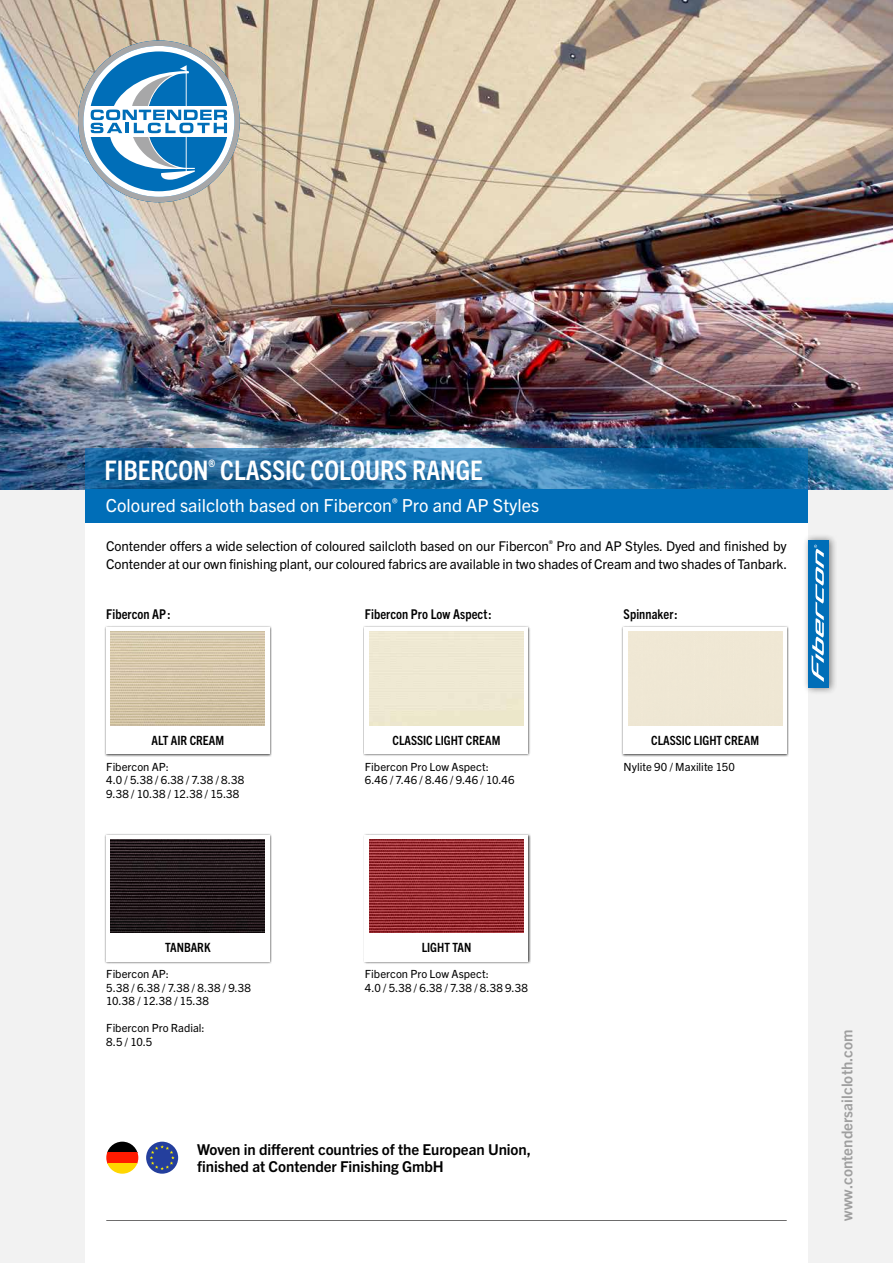
<style>
.page{position:relative;width:893px;height:1263px;background:#f2f2f2}
.page>*{position:absolute;margin:0;border:0;box-sizing:border-box;transform-origin:0 0}
.t1{font:700 condensed 27px "Trade Gothic Next LT Pro";color:#fff}
.t2{font:18px "Trade Gothic Next LT Pro";color:#fff}
.t3{font:700 15px/16.5px "Trade Gothic Next LT Pro";letter-spacing:-.005em;color:#000}
.t4{font:700 15px "Trade Gothic Next LT Pro";letter-spacing:.005em;color:#9f9f9f}
.t5{font:13.5px/18px "Trade Gothic Next LT Pro";letter-spacing:-.01em;color:#000}
.t6{font:700 condensed 13.5px "Trade Gothic Next LT Pro";letter-spacing:.005em;color:#000}
.t7{font:700 condensed 12.75px "Trade Gothic Next LT Pro";color:#000}
.t8{font:11.25px/13.5px "Trade Gothic Next LT Pro";letter-spacing:.005em;color:#000}
</style>
<div class="page">
<div style="left:85px;top:134px;width:723px;height:1129px;background:#fff"></div>
<div style="left:803px;top:533px;width:34px;height:162px;background:#000;opacity:.5"></div>
<div style="left:808px;top:540px;width:20px;height:147px;background:#006eb8"></div>
<svg style="left:812px;top:545px;width:12px;height:137px"></svg>
<img style="left:0;top:0;width:893px;height:489px">
<div style="left:85px;top:489px;width:723px;height:34px;background:#006eb8"></div>
<svg style="left:85px;top:449px;width:723px;height:40px;background:#2570a5"></svg>
<div style="left:104px;top:626px;width:168px;height:131px;background:#000;opacity:.75"></div>
<div style="left:106px;top:628px;width:163px;height:126px;background:#fff"></div>
<img style="left:111px;top:632px;width:154px;height:93px">
<div style="left:104px;top:833px;width:168px;height:131px;background:#000;opacity:.75"></div>
<div style="left:106px;top:835px;width:163px;height:126px;background:#fff"></div>
<img style="left:111px;top:839px;width:154px;height:94px">
<div style="left:621px;top:625px;width:168px;height:132px;background:#000;opacity:.75"></div>
<svg style="left:624px;top:627px;width:163px;height:127px;fill:#efe8d4"></svg>
<div style="left:363px;top:833px;width:168px;height:131px;background:#000;opacity:.75"></div>
<div style="left:365px;top:835px;width:163px;height:126px;background:#fff"></div>
<img style="left:369px;top:839px;width:155px;height:94px">
<div style="left:363px;top:625px;width:168px;height:132px;background:#000;opacity:.75"></div>
<svg style="left:365px;top:627px;width:163px;height:127px;fill:#efe9d3"></svg>
<hr style="left:106px;top:1218px;width:681px;height:4px;background:#000;opacity:.75">
<svg style="left:107px;top:1142px;width:31px;height:10px"></svg>
<div style="left:106px;top:1152px;width:32px;height:12px;background:#ff1b00"></div>
<svg style="left:107px;top:1164px;width:30px;height:10px"></svg>
<svg style="left:146px;top:1142px;width:32px;height:32px"></svg>
<svg style="left:150px;top:1145px;width:25px;height:25px"></svg>
<svg style="left:78px;top:40px;width:162px;height:162px"></svg>
<svg style="left:335px;top:481px;width:14px;height:8px"></svg>
<h1 class="t1" style="left:105px;top:452px;width:380px">FIBERCON<sup>®</sup> CLASSIC COLOURS RANGE</h1>
<h2 class="t2" style="left:106px;top:492px;width:435px">Coloured sailcloth based on Fibercon<sup>®</sup> Pro and AP Styles</h2>
<p class="t5" style="left:106px;top:536px;width:682px">Contender offers a wide selection of coloured sailcloth based on our Fibercon<sup>®</sup> Pro and AP Styles. Dyed and finished by<br>Contender at our own finishing plant, our coloured fabrics are available in two shades of Cream and two shades of Tanbark.</p>
<p class="t6" style="left:106px;top:605px;width:66px">Fibercon AP:</p>
<p class="t7" style="left:151px;top:731px;width:74px">ALT AIR CREAM</p>
<p class="t8" style="left:106px;top:759px;width:139px">Fibercon AP:<br>4.0 / 5.38 / 6.38 / 7.38 / 8.38<br>9.38 / 10.38 / 12.38 / 15.38</p>
<p class="t6" style="left:365px;top:605px;width:128px">Fibercon Pro Low Aspect:</p>
<p class="t7" style="left:393px;top:731px;width:109px">CLASSIC LIGHT CREAM</p>
<p class="t8" style="left:365px;top:759px;width:151px">Fibercon Pro Low Aspect:<br>6.46 / 7.46 / 8.46 / 9.46 / 10.46</p>
<p class="t6" style="left:624px;top:605px;width:56px">Spinnaker:</p>
<p class="t7" style="left:651px;top:731px;width:109px">CLASSIC LIGHT CREAM</p>
<p class="t8" style="left:624px;top:759px;width:113px">Nylite 90 / Maxilite 150</p>
<p class="t7" style="left:165px;top:939px;width:47px">TANBARK</p>
<p class="t8" style="left:106px;top:967px;width:146px">Fibercon AP:<br>5.38 / 6.38 / 7.38 / 8.38 / 9.38<br>10.38 / 12.38 / 15.38</p>
<p class="t8" style="left:106px;top:1021px;width:100px">Fibercon Pro Radial:<br>8.5 / 10.5</p>
<p class="t7" style="left:422px;top:939px;width:51px">LIGHT TAN</p>
<p class="t8" style="left:365px;top:967px;width:164px">Fibercon Pro Low Aspect:<br>4.0 / 5.38 / 6.38 / 7.38 / 8.38 9.38</p>
<h3 class="t3" style="left:197px;top:1140px;width:335px">Woven in different countries of the European Union, finished at Contender Finishing GmbH</h3>
<h3 class="t4" style="left:837px;top:1221px;width:193px;rotate:-90deg">www.contendersailcloth.com</h3>
</div>
